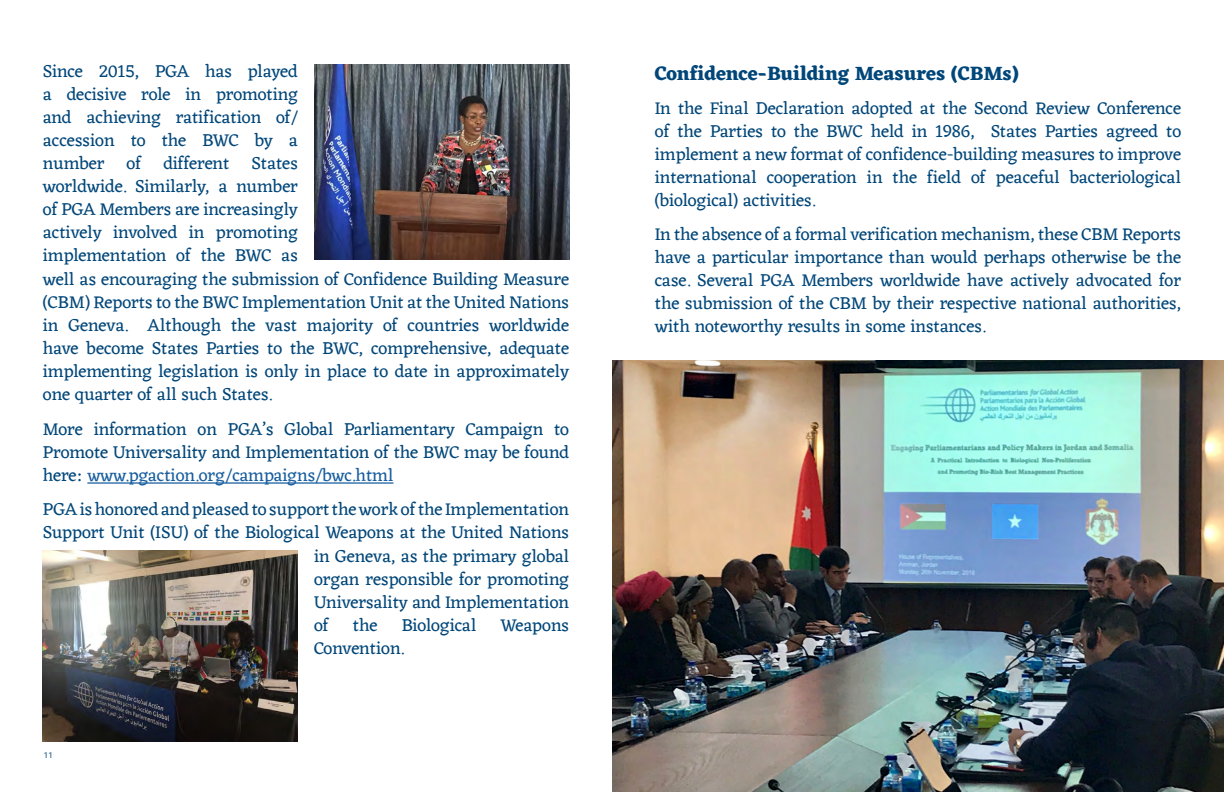
<style>
.page{position:relative;width:1224px;height:792px;background:#fff}
.page>*{position:absolute;margin:0;border:0;box-sizing:border-box;transform-origin:0 0}
.BODY{font:700 20px "Eczar";letter-spacing:-.005em;color:#004679}
.BODY-2{font:18px/23.1px "Eczar";color:#004679;text-align:justify}
.t1{font:8px "Roboto";color:#004679}
.s1{color:#175d9e}
</style>
<div class="page">
<img style="left:315px;top:65px;width:254px;height:195px">
<img style="left:43px;top:551px;width:255px;height:191px">
<hr style="left:87px;top:482px;width:306px;height:2px;background:#175d9e">
<img style="left:612px;top:361px;width:612px;height:431px">
<p class="BODY-2" style="left:43px;top:61px;width:528px;text-align:left">Since 2015, PGA has played<br>a decisive role in promoting<br>and achieving ratification of/<br>accession to the BWC by a<br>number of different States<br>worldwide. Similarly, a number<br>of PGA Members are increasingly<br>actively involved in promoting<br>implementation of the BWC as<br>well as encouraging the submission of Confidence Building Measure (CBM) Reports to the BWC Implementation Unit at the United Nations in Geneva. Although the vast majority of countries worldwide have become States Parties to the BWC, comprehensive, adequate implementing legislation is only in place to date in approximately one quarter of all such States.</p>
<p class="BODY-2" style="left:43px;top:418px;width:528px">More information on PGA’s Global Parliamentary Campaign to Promote Universality and Implementation of the BWC may be found here: <span class="s1">www.pgaction.org/campaigns/bwc.html</span></p>
<p class="BODY-2" style="left:43px;top:499px;width:528px">PGA is honored and pleased to support the work of the Implementation</p>
<p class="BODY-2" style="left:43px;top:522px;width:528px">Support Unit (ISU) of the Biological Weapons at the United Nations</p>
<p class="BODY-2" style="left:314px;top:546px;width:257px">in Geneva, as the primary global</p>
<p class="BODY-2" style="left:314px;top:569px;width:257px">organ responsible for promoting</p>
<p class="BODY-2" style="left:314px;top:592px;width:257px">Universality and Implementation</p>
<p class="BODY-2" style="left:314px;top:615px;width:16px">of</p>
<p class="BODY-2" style="left:353px;top:615px;width:26px">the</p>
<p class="BODY-2" style="left:402px;top:615px;width:76px">Biological</p>
<p class="BODY-2" style="left:501px;top:615px;width:70px">Weapons</p>
<p class="BODY-2" style="left:314px;top:638px;width:92px">Convention.</p>
<p class="t1" style="left:44px;top:750px;width:10px">11</p>
<p class="BODY" style="left:655px;top:61px;width:366px">Confidence-Building Measures (CBMs)</p>
<p class="BODY-2" style="left:655px;top:98px;width:528px">In the Final Declaration adopted at the Second Review Conference of the Parties to the BWC held in 1986, States Parties agreed to implement a new format of confidence-building measures to improve international cooperation in the field of peaceful bacteriological (biological) activities.</p>
<p class="BODY-2" style="left:655px;top:224px;width:528px">In the absence of a formal verification mechanism, these CBM Reports have a particular importance than would perhaps otherwise be the case. Several PGA Members worldwide have actively advocated for the submission of the CBM by their respective national authorities, with noteworthy results in some instances.</p>
</div>
